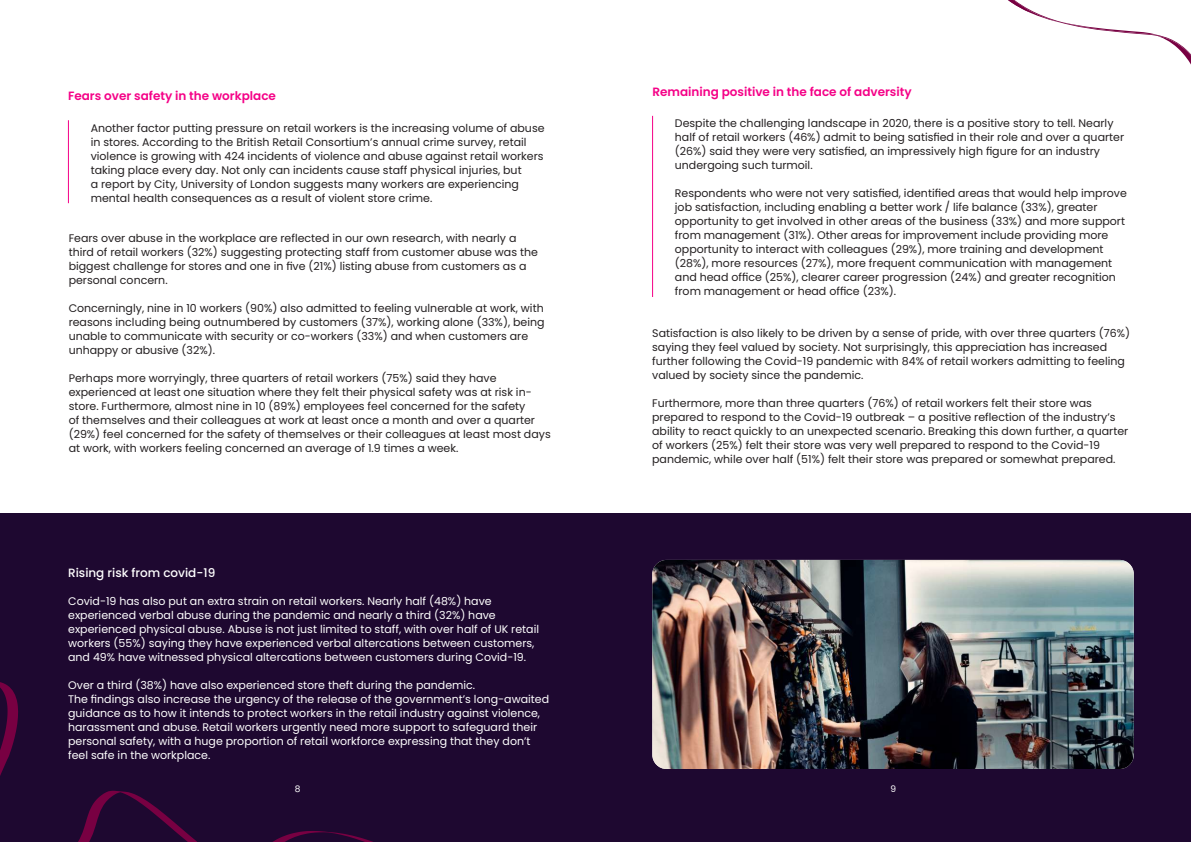
<style>
.page{position:relative;width:1191px;height:842px;background:#fff}
.page>*{position:absolute;margin:0;border:0;box-sizing:border-box;transform-origin:0 0}
.t1{font:600 12px "Poppins";color:#f50087}
.t2{font:500 12px "Poppins";color:#fff}
.t3{font:11px/14px "Poppins";color:#231f20}
.t4{font:11px/14px "Poppins";color:#fff}
.t5{font:9px "Poppins";color:#fff}
</style>
<div class="page">
<div style="left:0;top:513px;width:1191px;height:329px;background:#1e0830"></div>
<hr style="left:652px;top:116px;width:1px;height:181px;background:#f50087">
<hr style="left:68px;top:120px;width:1px;height:83px;background:#f50087">
<img style="left:652px;top:560px;width:481px;height:209px">
<svg style="left:0;top:682px;width:373px;height:160px"></svg>
<svg style="left:1008px;top:0;width:183px;height:65px"></svg>
<p class="t1" style="left:68px;top:89px;width:209px">Fears over safety in the workplace</p>
<p class="t3" style="left:91px;top:121px;width:455px">Another factor putting pressure on retail workers is the increasing volume of abuse in stores. According to the British Retail Consortium’s annual crime survey, retail violence is growing with 424 incidents of violence and abuse against retail workers taking place every day. Not only can incidents cause staff physical injuries, but<br>a report by City, University of London suggests many workers are experiencing mental health consequences as a result of violent store crime.</p>
<p class="t3" style="left:69px;top:231px;width:471px">Fears over abuse in the workplace are reflected in our own research, with nearly a third of retail workers (32%) suggesting protecting staff from customer abuse was the biggest challenge for stores and one in five (21%) listing abuse from customers as a personal concern.</p>
<p class="t3" style="left:69px;top:301px;width:477px">Concerningly, nine in 10 workers (90%) also admitted to feeling vulnerable at work, with reasons including being outnumbered by customers (37%), working alone (33%), being unable to communicate with security or co-workers (33%) and when customers are unhappy or abusive (32%).</p>
<p class="t3" style="left:69px;top:371px;width:483px">Perhaps more worryingly, three quarters of retail workers (75%) said they have experienced at least one situation where they felt their physical safety was at risk in&shy;store. Furthermore, almost nine in 10 (89%) employees feel concerned for the safety<br>of themselves and their colleagues at work at least once a month and over a quarter (29%) feel concerned for the safety of themselves or their colleagues at least most days at work, with workers feeling concerned an average of 1.9 times a week.</p>
<p class="t2" style="left:68px;top:566px;width:149px">Rising risk from covid-19</p>
<p class="t4" style="left:68px;top:594px;width:472px">Covid-19 has also put an extra strain on retail workers. Nearly half (48%) have experienced verbal abuse during the pandemic and nearly a third (32%) have experienced physical abuse. Abuse is not just limited to staff, with over half of UK retail workers (55%) saying they have experienced verbal altercations between customers, and 49% have witnessed physical altercations between customers during Covid-19.</p>
<p class="t4" style="left:68px;top:678px;width:482px">Over a third (38%) have also experienced store theft during the pandemic.<br>The findings also increase the urgency of the release of the government’s long-awaited guidance as to how it intends to protect workers in the retail industry against violence, harassment and abuse. Retail workers urgently need more support to safeguard their personal safety, with a huge proportion of retail workforce expressing that they don’t feel safe in the workplace.</p>
<p class="t1" style="left:652px;top:85px;width:261px">Remaining positive in the face of adversity</p>
<p class="t3" style="left:675px;top:117px;width:451px">Despite the challenging landscape in 2020, there is a positive story to tell. Nearly half of retail workers (46%) admit to being satisfied in their role and over a quarter (26%) said they were very satisfied, an impressively high figure for an industry undergoing such turmoil.</p>
<p class="t3" style="left:675px;top:187px;width:453px">Respondents who were not very satisfied, identified areas that would help improve job satisfaction, including enabling a better work / life balance (33%), greater opportunity to get involved in other areas of the business (33%) and more support from management (31%). Other areas for improvement include providing more opportunity to interact with colleagues (29%), more training and development (28%), more resources (27%), more frequent communication with management and head office (25%), clearer career progression (24%) and greater recognition from management or head office (23%).</p>
<p class="t3" style="left:652px;top:327px;width:479px">Satisfaction is also likely to be driven by a sense of pride, with over three quarters (76%) saying they feel valued by society. Not surprisingly, this appreciation has increased further following the Covid-19 pandemic with 84% of retail workers admitting to feeling valued by society since the pandemic.</p>
<p class="t3" style="left:652px;top:397px;width:477px">Furthermore, more than three quarters (76%) of retail workers felt their store was prepared to respond to the Covid-19 outbreak – a positive reflection of the industry’s ability to react quickly to an unexpected scenario. Breaking this down further, a quarter of workers (25%) felt their store was very well prepared to respond to the Covid-19 pandemic, while over half (51%) felt their store was prepared or somewhat prepared.</p>
<p class="t5" style="left:295px;top:783px;width:7px">8</p>
<p class="t5" style="left:890px;top:783px;width:7px">9</p>
</div>
